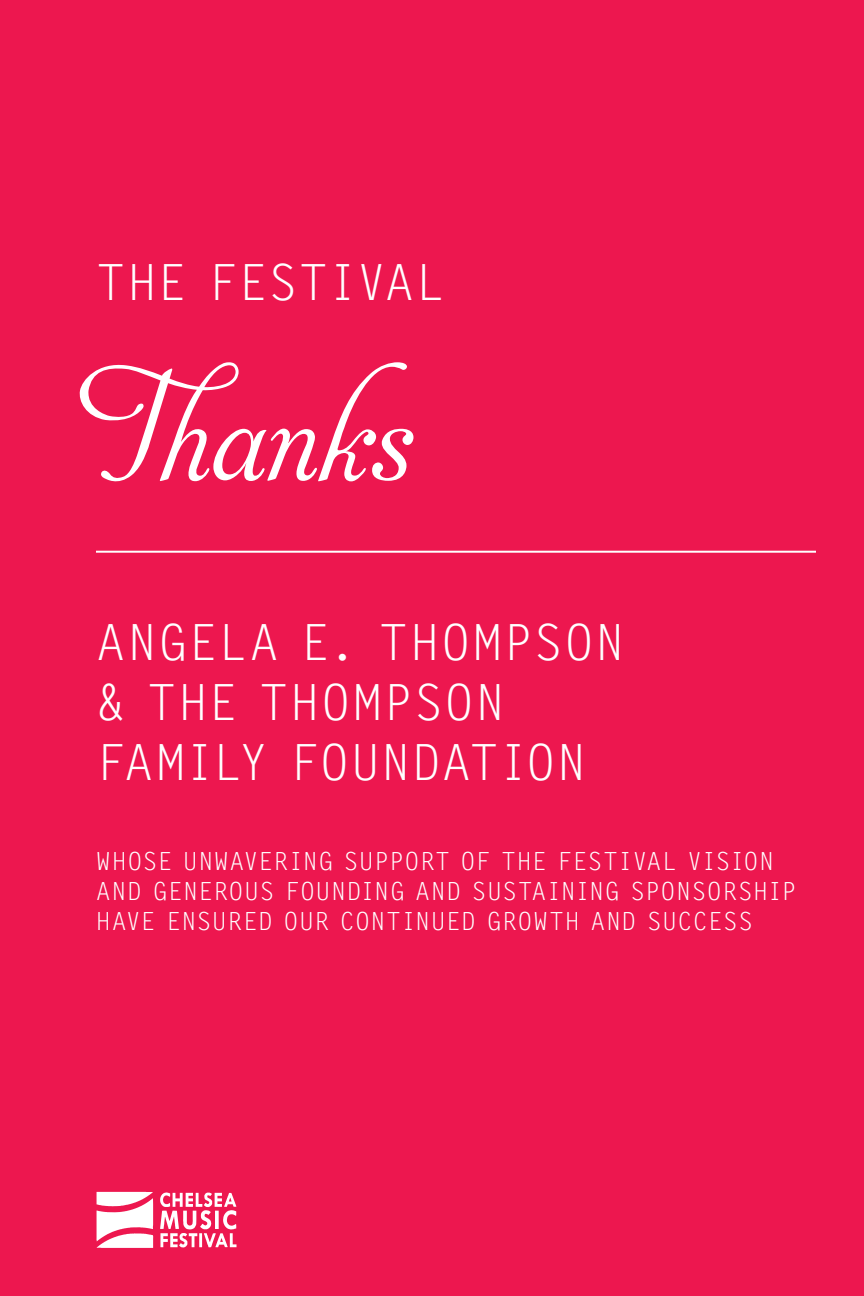
<style>
.page{position:relative;width:864px;height:1296px;background:#ed174f}
.page>*{position:absolute;margin:0;border:0;box-sizing:border-box;transform-origin:0 0}
.t1{font:100px "Aphrodite Pro";color:#fff}
.t2{font:50px/60px "Letter Gothic";letter-spacing:.01em;color:#fff}
.t3{font:25px/30px "Letter Gothic";letter-spacing:.01em;color:#fff}
</style>
<div class="page">
<hr style="left:96px;top:551px;width:720px;height:2px;background:#fff">
<img style="left:97px;top:1192px;width:111px;height:15px">
<h2 class="t2" style="left:96px;top:251px;width:350px">THE FESTIVAL</h2>
<h1 class="t1" style="left:96px;top:387px;width:316px">Thanks</h1>
<h2 class="t2" style="left:96px;top:611px;width:530px">ANGELA E. THOMPSON &amp; THE THOMPSON<br>FAMILY FOUNDATION</h2>
<p class="t3" style="left:96px;top:846px;width:702px">WHOSE UNWAVERING SUPPORT OF THE FESTIVAL VISION<br>AND GENEROUS FOUNDING AND SUSTAINING SPONSORSHIP<br>HAVE ENSURED OUR CONTINUED GROWTH AND SUCCESS</p>
</div>
